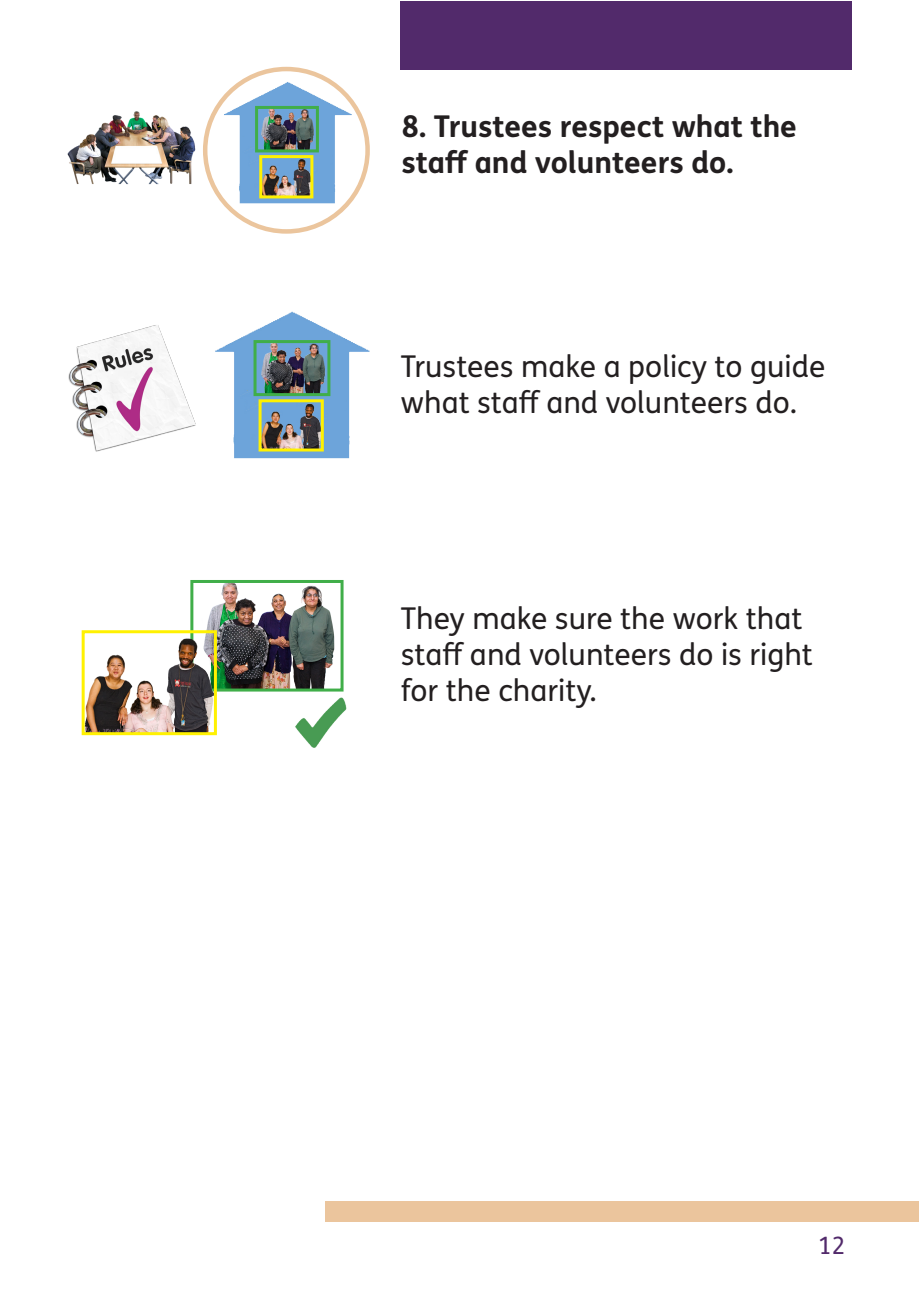
<style>
.page{position:relative;width:919px;height:1289px;background:#fff}
.page>*{position:absolute;margin:0;border:0;box-sizing:border-box;transform-origin:0 0}
.t1{font:30px/36px "FS Me Pro";color:#231f20}
.t2{font:700 30px/36px "FS Me Pro";color:#231f20}
.t3{font:24px "FS Me Pro";color:#522a6b}
</style>
<div class="page">
<div style="left:325px;top:1201px;width:593px;height:21px;background:#ebc59d"></div>
<div style="left:400px;top:1px;width:451px;height:69px;background:#522a6b"></div>
<img style="left:223px;top:78px;width:143px;height:131px">
<img style="left:259px;top:110px;width:56px;height:38px">
<div style="left:255px;top:106px;width:64px;height:46px;border:3px solid #40ae49"></div>
<img style="left:263px;top:159px;width:46px;height:35px">
<div style="left:259px;top:155px;width:54px;height:43px;border:3px solid #fff101"></div>
<img style="left:67px;top:111px;width:129px;height:74px">
<div style="left:203px;top:67px;width:167px;height:167px;border:4px solid #ebc59d;border-radius:50%"></div>
<img style="left:215px;top:311px;width:155px;height:148px">
<img style="left:257px;top:344px;width:69px;height:48px">
<div style="left:253px;top:340px;width:77px;height:56px;border:3px solid #40ae49"></div>
<img style="left:262px;top:403px;width:58px;height:44px">
<div style="left:258px;top:399px;width:66px;height:52px;border:3px solid #fff101"></div>
<img style="left:68px;top:325px;width:128px;height:127px">
<img style="left:206px;top:584px;width:129px;height:103px">
<div style="left:190px;top:580px;width:153px;height:111px;border:3px solid #40ae49"></div>
<img style="left:86px;top:634px;width:127px;height:97px">
<div style="left:82px;top:630px;width:135px;height:105px;border:3px solid #fff101"></div>
<img style="left:289px;top:689px;width:58px;height:59px">
<p class="t2" style="left:401px;top:107px;width:397px">8. Trustees respect what the staff and volunteers do.</p>
<p class="t1" style="left:401px;top:347px;width:426px">Trustees make a policy to guide what staff and volunteers do.</p>
<p class="t1" style="left:401px;top:599px;width:413px">They make sure the work that staff and volunteers do is right for the charity.</p>
<p class="t3" style="left:818px;top:1228px;width:29px">12</p>
</div>
